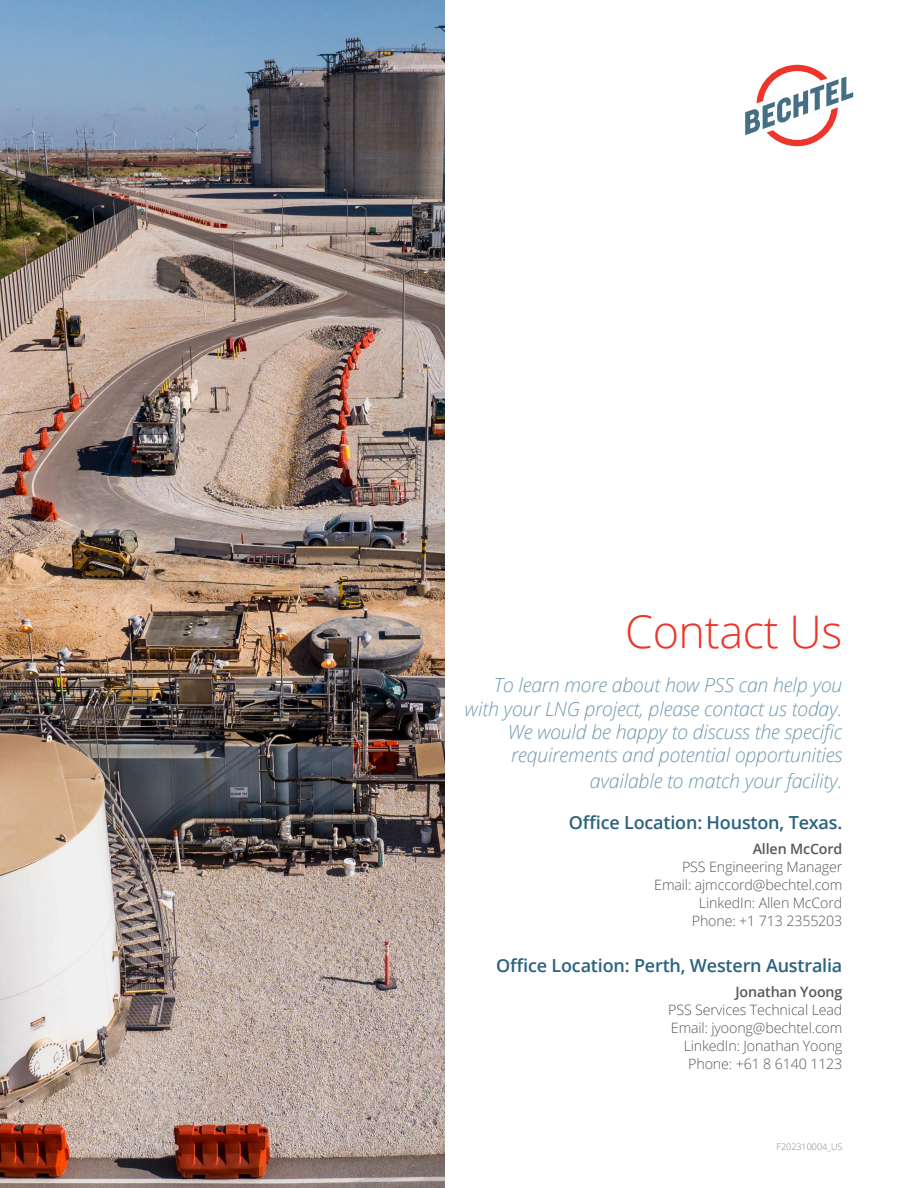
<style>
.page{position:relative;width:918px;height:1188px;background:#fff}
.page>*{position:absolute;margin:0;border:0;box-sizing:border-box;transform-origin:0 0}
.Inside_Headline{font:300 45px "Open Sans";letter-spacing:-.01em;color:#ee3529}
.Inside_Subhead_Regular{font:italic 300 19.5px/23.4px "Open Sans";letter-spacing:-.01em;color:#7199b1;text-align:right}
.Body_Copy_Subhead{font:600 18px "Open Sans";letter-spacing:-.01em;color:#2b627f}
.Body_Copy{font:300 14.25px/18px "Open Sans";letter-spacing:-.01em;color:#57585a;text-align:right}
.t1{font:300 9px "Open Sans";color:#808285}
.s1{font-weight:600}
</style>
<div class="page">
<svg style="left:745px;top:65px;width:108px;height:81px"></svg>
<img style="left:0;top:0;width:445px;height:1188px">
<p class="Inside_Headline" style="left:625px;top:601px;width:219px">Contact Us</p>
<p class="Inside_Subhead_Regular" style="left:465px;top:673px;width:379px">To learn more about how PSS can help you with your LNG project, please contact us today.<br>We would be happy to discuss the specific requirements and potential opportunities</p>
<p class="Inside_Subhead_Regular" style="left:590px;top:768px;width:254px">available to match your facility.</p>
<p class="Body_Copy_Subhead" style="left:569px;top:810px;width:275px">Office Location: Houston, Texas.</p>
<p class="Body_Copy" style="left:654px;top:840px;width:190px"><span class="s1">Allen McCord<br></span>PSS Engineering Manager<br>Email: ajmccord@bechtel.com<br>LinkedIn: Allen McCord<br>Phone: +1 713 2355203</p>
<p class="Body_Copy_Subhead" style="left:496px;top:954px;width:348px">Office Location: Perth, Western Australia</p>
<p class="Body_Copy" style="left:668px;top:983px;width:176px"><span class="s1">Jonathan Yoong<br></span>PSS Services Technical Lead<br>Email: jyoong@bechtel.com<br>LinkedIn: Jonathan Yoong<br>Phone: +61 8 6140 1123</p>
<p class="t1" style="left:777px;top:1140px;width:67px">F202310004_US</p>
</div>
